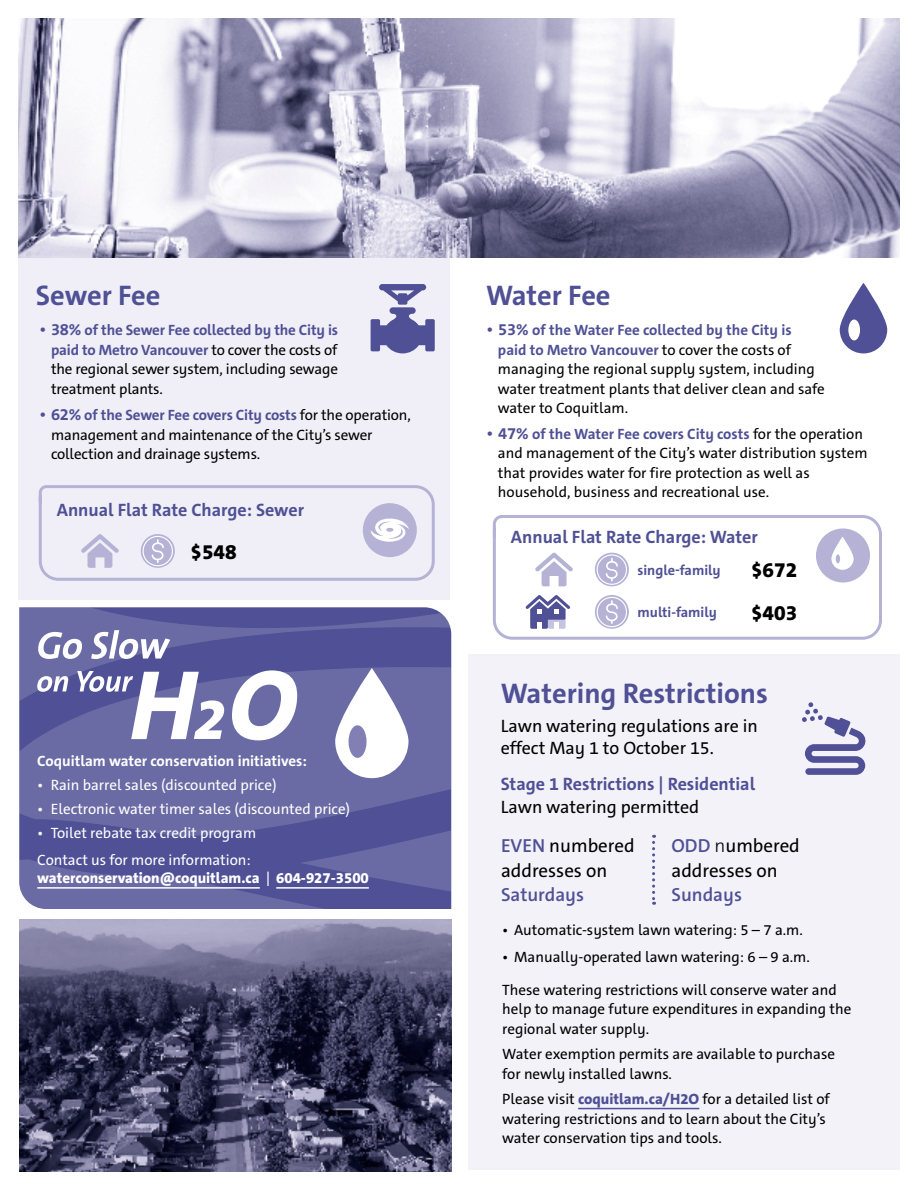
<style>
.page{position:relative;width:918px;height:1188px;background:#fff}
.page>*{position:absolute;margin:0;border:0;box-sizing:border-box;transform-origin:0 0}
.t1{font:700 28.5px "The Sans C5";color:#4f5095}
.Body_Reg{font:800 21px "The Sans C5";color:#000}
.underline{font:18.9px/24.6px "The Sans C5";color:#000}
.t2{font:600 18.9px "The Sans C5";color:#4f5095}
.Body_Reg-2{font:700 18px/22.5px "The Sans C5";color:#4f5095}
.Body_Reg-3{font:18px/22.5px "The Sans C5";color:#000}
.Body_Reg-4{font:15px/19.5px "The Sans C5";color:#000}
.t3{font:15px "The Sans C5";color:#fff}
.LG_BULLETS_W{font:800 15px/18px "The Sans C5";color:#fff}
.Body_Reg-5{font:700 15px "The Sans C5";color:#fff}
.Body_Reg-6{font:700 14.25px "The Sans C5";color:#4f5095}
.s1{font-size:18px;color:#4f5095}
.s2{font-weight:700;font-size:16.5px;color:#4f5095}
.s3{font-weight:700;color:#4f5095}
.s4{font-weight:400}
.s5{font-family:"The Sans Cd";font-weight:400}
.s6{font-weight:400;color:#000}
.s7{font-weight:600;color:#4f5095}
.s8{font-weight:300}
.s9{font-weight:800;color:#4f5095}
</style>
<div class="page">
<div style="left:18px;top:244px;width:432px;height:355px;background:#f0eff7"></div>
<img style="left:19px;top:920px;width:432px;height:251px">
<div style="left:468px;top:654px;width:432px;height:516px;background:#f3f2f9"></div>
<img style="left:18px;top:18px;width:882px;height:239px">
<svg style="left:19px;top:607px;width:424px;height:8px;background:#5d5e9d"></svg>
<svg style="left:19px;top:615px;width:432px;height:167px;background:#6162a0"></svg>
<svg style="left:19px;top:782px;width:432px;height:127px;background:#5d5e9d"></svg>
<svg style="left:492px;top:515px;width:390px;height:125px"></svg>
<svg style="left:595px;top:553px;width:34px;height:33px"></svg>
<div style="left:597px;top:554px;width:30px;height:31px;border:1px solid #fff;border-radius:50%"></div>
<svg style="left:605px;top:558px;width:13px;height:23px"></svg>
<svg style="left:535px;top:552px;width:38px;height:34px"></svg>
<svg style="left:595px;top:595px;width:34px;height:34px"></svg>
<div style="left:597px;top:597px;width:30px;height:30px;border:1px solid #fff;border-radius:50%"></div>
<svg style="left:605px;top:600px;width:13px;height:24px"></svg>
<svg style="left:526px;top:595px;width:44px;height:34px"></svg>
<div style="left:817px;top:529px;width:52px;height:52px;background:#b6b2d5;border-radius:50%"></div>
<div style="left:816px;top:529px;width:54px;height:54px;border:3px solid #b6b2d5;border-radius:50%"></div>
<svg style="left:831px;top:537px;width:23px;height:33px"></svg>
<svg style="left:836px;top:554px;width:4px;height:9px"></svg>
<svg style="left:371px;top:284px;width:64px;height:69px"></svg>
<hr style="left:37px;top:887px;width:223px;height:2px;background:#fff">
<hr style="left:276px;top:887px;width:93px;height:2px;background:#fff">
<hr style="left:578px;top:1108px;width:121px;height:1px;background:#4f5095">
<svg style="left:652px;top:835px;width:3px;height:70px"></svg>
<svg style="left:802px;top:702px;width:64px;height:73px"></svg>
<svg style="left:840px;top:283px;width:47px;height:70px;fill:#4f5095"></svg>
<div style="left:848px;top:320px;width:12px;height:20px;background:#fff;border-radius:50%"></div>
<svg style="left:335px;top:668px;width:73px;height:110px"></svg>
<div style="left:349px;top:725px;width:18px;height:33px;background:#817fb4;border-radius:50%"></div>
<svg style="left:37px;top:670px;width:260px;height:70px"></svg>
<svg style="left:38px;top:630px;width:132px;height:29px"></svg>
<svg style="left:38px;top:485px;width:397px;height:96px"></svg>
<p class="t1" style="left:36px;top:277px;width:126px">Sewer Fee</p>
<p class="Body_Reg-4" style="left:51px;top:321px;width:289px;text-align:justify;text-indent:-12px"><span class="s1">•</span> <span class="s2">38%</span> <span class="s3">of the Sewer Fee collected by the City is paid to Metro Vancouver</span> to cover the costs of the regional sewer system, including sewage treatment plants.</p>
<p class="Body_Reg-4" style="left:51px;top:405px;width:361px;text-indent:-12px"><span class="s1">•</span> <span class="s2">62%</span> <span class="s3">of the Sewer Fee covers City costs</span> for the operation, management and maintenance of the City’s sewer collection and drainage systems.</p>
<p class="Body_Reg-2" style="left:57px;top:499px;width:249px">Annual Flat Rate Charge: Sewer</p>
<p class="Body_Reg" style="left:191px;top:538px;width:48px">$548</p>
<p class="Body_Reg-5" style="left:37px;top:751px;width:271px">Coquitlam water conservation initiatives:</p>
<p class="t3" style="left:37px;top:775px;width:241px">• Rain barrel sales (discounted price)</p>
<p class="t3" style="left:37px;top:799px;width:314px">• Electronic water timer sales (discounted price)</p>
<p class="t3" style="left:37px;top:823px;width:220px">• Toilet rebate tax credit program</p>
<p class="LG_BULLETS_W" style="left:37px;top:851px;width:333px"><span class="s4">Contact us for more information: </span>waterconservation@coquitlam.ca <span class="s5">|</span> 604-927-3500</p>
<p class="t1" style="left:486px;top:277px;width:126px">Water Fee</p>
<p class="Body_Reg-4" style="left:498px;top:321px;width:328px;text-indent:-12px"><span class="s1">•</span> <span class="s2">53%</span> <span class="s3">of the Water Fee collected by the City is<br>paid to Metro Vancouver</span> to cover the costs of managing the regional supply system, including water treatment plants that deliver clean and safe water to Coquitlam.</p>
<p class="Body_Reg-4" style="left:498px;top:424px;width:371px;text-indent:-12px"><span class="s1">•</span> <span class="s2">47%</span> <span class="s3">of the Water Fee covers City costs</span> for the operation and management of the City’s water distribution system that provides water for fire protection as well as household, business and recreational use.</p>
<p class="Body_Reg-2" style="left:511px;top:526px;width:249px">Annual Flat Rate Charge: Water</p>
<p class="Body_Reg-6" style="left:638px;top:561px;width:85px">single-family</p>
<p class="Body_Reg" style="left:751px;top:557px;width:48px">$672</p>
<p class="Body_Reg-6" style="left:638px;top:603px;width:81px">multi-family</p>
<p class="Body_Reg" style="left:751px;top:599px;width:48px">$403</p>
<p class="t1" style="left:501px;top:675px;width:269px">Watering Restrictions</p>
<p class="Body_Reg-3" style="left:501px;top:715px;width:259px">Lawn watering regulations are in effect May 1 to October 15.</p>
<p class="Body_Reg-2" style="left:501px;top:773px;width:256px">Stage 1 Restrictions | Residential<br><span class="s6">Lawn watering permitted</span></p>
<p class="underline" style="left:501px;top:834px;width:135px"><span class="s7">EVEN</span> numbered addresses on<br><span class="s7">Saturdays</span></p>
<p class="underline" style="left:672px;top:834px;width:130px"><span class="s7">ODD</span> <span class="s8">n</span>umbered addresses on</p>
<p class="t2" style="left:672px;top:883px;width:72px">Sundays</p>
<p class="Body_Reg-4" style="left:502px;top:921px;width:302px">• Automatic-system lawn watering: 5 – 7 a.m.</p>
<p class="Body_Reg-4" style="left:502px;top:947px;width:309px">• Manually-operated lawn watering: 6 – 9 a.m.</p>
<p class="Body_Reg-4" style="left:502px;top:980px;width:351px">These watering restrictions will conserve water and help to manage future expenditures in expanding the regional water supply.</p>
<p class="Body_Reg-4" style="left:502px;top:1044px;width:334px">Water exemption permits are available to purchase for newly installed lawns.</p>
<p class="Body_Reg-4" style="left:502px;top:1089px;width:329px">Please visit <span class="s9">coquitlam.ca/H2O</span> for a detailed list of watering restrictions and to learn about the City’s water conservation tips and tools.</p>
</div>
